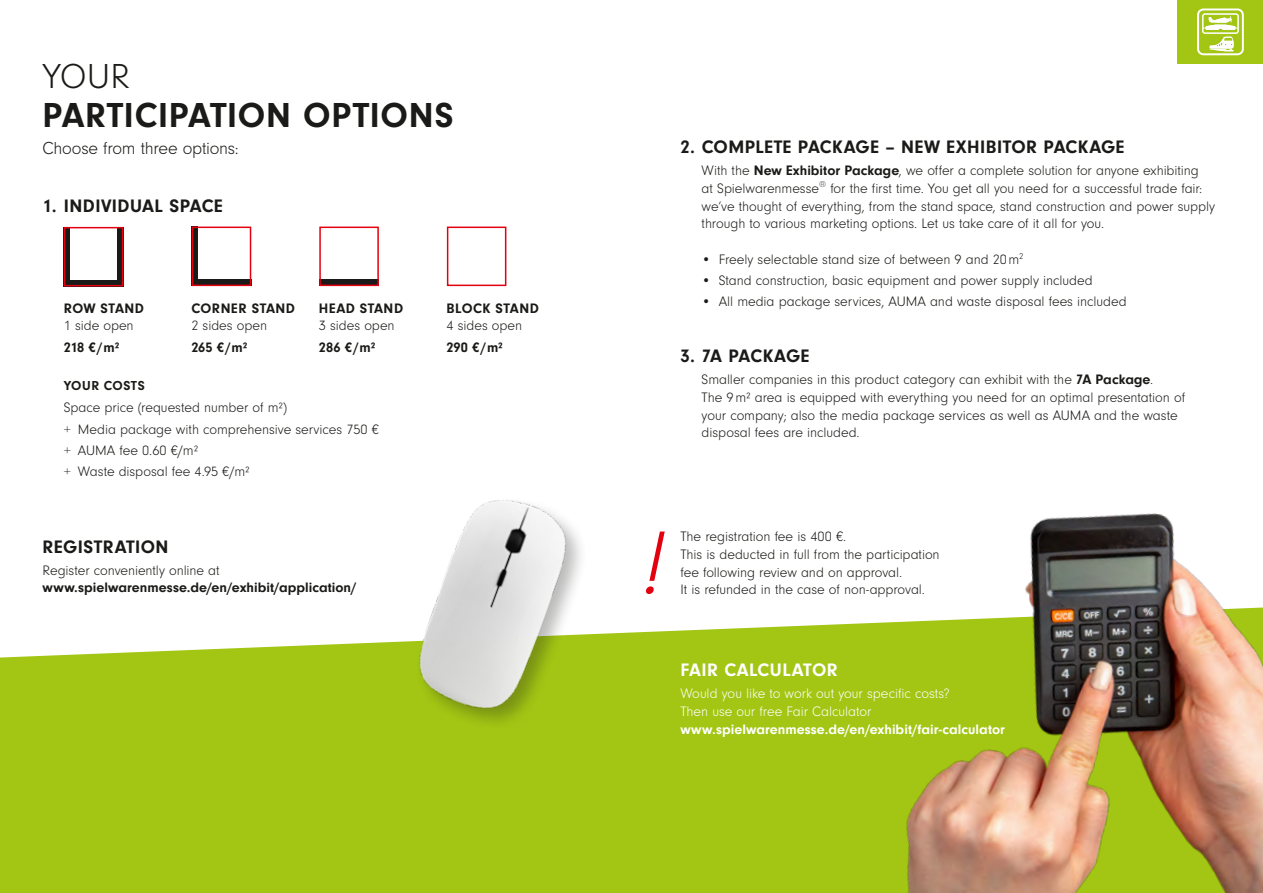
<style>
.page{position:relative;width:1263px;height:893px;background:#fff}
.page>*{position:absolute;margin:0;border:0;box-sizing:border-box;transform-origin:0 0}
.Zitat_Neuzeit_Light_Italic_9_5pt_125__Sc{font:italic 300 93px "Neuzeit Gro";color:#e3000f}
.Head_Neuzeit_Bold_24pt_110__Schwarz_Vers{font:700 36px/39.6px "Neuzeit Gro";letter-spacing:.02em;color:#1a1a18}
.Head_Neuzeit_Bold_12_5pt_110__Schwarz_Ve{font:700 18.75px "Neuzeit Gro";letter-spacing:.025em;color:#1a1a18}
.Head_Neuzeit_Bold_12_5pt_110__Schwarz_Ve-2{font:700 18.75px "Neuzeit Gro";letter-spacing:.02em;color:#fff}
.Head_Neuzeit_Bold_12_5pt_110__Schwarz_Ve-3{font:700 18.75px "Neuzeit Gro";letter-spacing:.005em;color:#1a1a18}
.Body_Neuzeit_Light_9_5pt_125__Schwarz_Op{font:300 18px "Neuzeit Gro";letter-spacing:-.015em;color:#1a1a18}
.Body_Neuzeit_Light_9_5pt_125__Schwarz_Op-2{font:300 14.25px/17.9px "Neuzeit Gro";letter-spacing:-.005em;color:#1a1a18}
.Body_Neuzeit_Light_9_5pt_125__Schwarz_Op-3{font:700 14.25px/17.9px "Neuzeit Gro";letter-spacing:.005em;color:#1a1a18}
.Body_Neuzeit_Light_9_5pt_125__Schwarz_Op-4{font:700 14.25px/17.9px "Neuzeit Gro";letter-spacing:.005em;color:#fff}
.Body_Neuzeit_Light_9_5pt_125__Schwarz_Op-5{font:300 14.25px "Neuzeit Gro";letter-spacing:-.005em;color:#fff}
.Body_Neuzeit_Light_9_5pt_125__Schwarz_Op-6{font:700 14.25px "Neuzeit Gro";letter-spacing:.035em;color:#1a1a18}
.Body_Neuzeit_Light_9_5pt_125__Schwarz_Op-7{font:700 14.25px "Neuzeit Gro";letter-spacing:.03em;color:#1a1a18}
.Body_Neuzeit_Light_9_5pt_125__Schwarz_Op-8{font:700 14.25px "Neuzeit Gro";letter-spacing:.04em;color:#1a1a18}
.Body_Neuzeit_Light_9_5pt_125__Schwarz_Op-9{font:700 14.25px "Neuzeit Gro";letter-spacing:.025em;color:#1a1a18}
.Head_Neuzeit_Bold_12_5pt_110__Schwarz_Ve-4{font:700 13.5px "Neuzeit Gro";letter-spacing:.04em;color:#1a1a18}
.s1{font-weight:300}
.s2{font-weight:700}
</style>
<div class="page">
<div style="left:0;top:622px;width:896px;height:271px;background:#a2c613"></div>
<img style="left:896px;top:513px;width:367px;height:380px">
<div style="left:1178px;top:0;width:85px;height:64px;background:#a2c613"></div>
<svg style="left:1198px;top:9px;width:45px;height:46px"></svg>
<div style="left:1197px;top:9px;width:47px;height:46px;border:2px solid #fff;border-radius:5px"></div>
<img style="left:380px;top:500px;width:232px;height:251px">
<div style="left:64px;top:227px;width:6px;height:59px;background:#1a1a18"></div>
<div style="left:117px;top:227px;width:6px;height:59px;background:#1a1a18"></div>
<div style="left:64px;top:280px;width:59px;height:6px;background:#1a1a18"></div>
<div style="left:64px;top:227px;width:59px;height:59px;border:2px solid #e3000f"></div>
<div style="left:192px;top:227px;width:6px;height:59px;background:#1a1a18"></div>
<div style="left:192px;top:280px;width:59px;height:6px;background:#1a1a18"></div>
<div style="left:192px;top:227px;width:59px;height:59px;border:2px solid #e3000f"></div>
<div style="left:319px;top:280px;width:60px;height:6px;background:#1a1a18"></div>
<div style="left:319px;top:227px;width:60px;height:59px;border:2px solid #e3000f"></div>
<div style="left:447px;top:227px;width:59px;height:59px;border:2px solid #e3000f"></div>
<p class="Head_Neuzeit_Bold_24pt_110__Schwarz_Vers" style="left:43px;top:56px;width:413px"><span class="s1">YOUR<br></span>PARTICIPATION OPTIONS</p>
<p class="Body_Neuzeit_Light_9_5pt_125__Schwarz_Op" style="left:43px;top:139px;width:198px">Choose from three options:</p>
<p class="Head_Neuzeit_Bold_12_5pt_110__Schwarz_Ve" style="left:43px;top:196px;width:182px">1. INDIVIDUAL SPACE</p>
<p class="Body_Neuzeit_Light_9_5pt_125__Schwarz_Op-9" style="left:64px;top:300px;width:82px">ROW STAND</p>
<p class="Body_Neuzeit_Light_9_5pt_125__Schwarz_Op-2" style="left:64px;top:317px;width:71px">1 side open</p>
<p class="Body_Neuzeit_Light_9_5pt_125__Schwarz_Op-3" style="left:64px;top:339px;width:57px">218 €/m²</p>
<p class="Body_Neuzeit_Light_9_5pt_125__Schwarz_Op-6" style="left:191px;top:300px;width:105px">CORNER STAND</p>
<p class="Body_Neuzeit_Light_9_5pt_125__Schwarz_Op-2" style="left:191px;top:317px;width:77px">2 sides open</p>
<p class="Body_Neuzeit_Light_9_5pt_125__Schwarz_Op-3" style="left:191px;top:339px;width:58px">265 €/m²</p>
<p class="Body_Neuzeit_Light_9_5pt_125__Schwarz_Op-8" style="left:319px;top:300px;width:86px">HEAD STAND</p>
<p class="Body_Neuzeit_Light_9_5pt_125__Schwarz_Op-2" style="left:319px;top:317px;width:77px">3 sides open</p>
<p class="Body_Neuzeit_Light_9_5pt_125__Schwarz_Op-3" style="left:319px;top:339px;width:58px">286 €/m²</p>
<p class="Head_Neuzeit_Bold_12_5pt_110__Schwarz_Ve-4" style="left:64px;top:378px;width:83px">YOUR COSTS</p>
<p class="Body_Neuzeit_Light_9_5pt_125__Schwarz_Op-2" style="left:64px;top:399px;width:225px">Space price (requested number of m²)</p>
<p class="Body_Neuzeit_Light_9_5pt_125__Schwarz_Op-2" style="left:64px;top:420px;width:317px">+ Media package with comprehensive services 750 €</p>
<p class="Body_Neuzeit_Light_9_5pt_125__Schwarz_Op-2" style="left:64px;top:441px;width:136px">+ AUMA fee 0.60 €/m²</p>
<p class="Body_Neuzeit_Light_9_5pt_125__Schwarz_Op-2" style="left:64px;top:463px;width:188px">+ Waste disposal fee 4.95 €/m²</p>
<p class="Head_Neuzeit_Bold_12_5pt_110__Schwarz_Ve" style="left:43px;top:536px;width:128px">REGISTRATION</p>
<p class="Body_Neuzeit_Light_9_5pt_125__Schwarz_Op-3" style="left:43px;top:561px;width:316px"><span class="s1">Register conveniently online at </span>www.spielwarenmesse.de/en/exhibit/application/</p>
<p class="Body_Neuzeit_Light_9_5pt_125__Schwarz_Op-7" style="left:446px;top:300px;width:94px">BLOCK STAND</p>
<p class="Body_Neuzeit_Light_9_5pt_125__Schwarz_Op-2" style="left:446px;top:317px;width:77px">4 sides open</p>
<p class="Body_Neuzeit_Light_9_5pt_125__Schwarz_Op-3" style="left:446px;top:339px;width:58px">290 €/m²</p>
<p class="Head_Neuzeit_Bold_12_5pt_110__Schwarz_Ve" style="left:680px;top:136px;width:446px">2. COMPLETE PACKAGE – NEW EXHIBITOR PACKAGE</p>
<p class="Body_Neuzeit_Light_9_5pt_125__Schwarz_Op-2" style="left:702px;top:162px;width:515px">With the <span class="s2">New Exhibitor Package</span>, we offer a complete solution for anyone exhibiting<br>at Spielwarenmesse<sup>®</sup> for the first time. You get all you need for a successful trade fair: we’ve thought of everything, from the stand space, stand construction and power supply through to various marketing options. Let us take care of it all for you.</p>
<p class="Body_Neuzeit_Light_9_5pt_125__Schwarz_Op-2" style="left:702px;top:251px;width:323px">• Freely selectable stand size of between 9 and 20m<sup>2</sup></p>
<p class="Body_Neuzeit_Light_9_5pt_125__Schwarz_Op-2" style="left:702px;top:272px;width:393px">• Stand construction, basic equipment and power supply included</p>
<p class="Body_Neuzeit_Light_9_5pt_125__Schwarz_Op-2" style="left:702px;top:293px;width:427px">• All media package services, AUMA and waste disposal fees included</p>
<p class="Head_Neuzeit_Bold_12_5pt_110__Schwarz_Ve-3" style="left:680px;top:345px;width:131px">3. 7A PACKAGE</p>
<p class="Body_Neuzeit_Light_9_5pt_125__Schwarz_Op-2" style="left:702px;top:371px;width:485px">Smaller companies in this product category can exhibit with the <span class="s2">7A Package</span>.<br>The 9m² area is equipped with everything you need for an optimal presentation of your company; also the media package services as well as AUMA and the waste disposal fees are included.</p>
<p class="Zitat_Neuzeit_Light_Italic_9_5pt_125__Sc" style="left:638px;top:514px;width:46px">!</p>
<p class="Body_Neuzeit_Light_9_5pt_125__Schwarz_Op-2" style="left:680px;top:528px;width:167px">The registration fee is 400 €.</p>
<p class="Body_Neuzeit_Light_9_5pt_125__Schwarz_Op-2" style="left:680px;top:546px;width:261px">This is deducted in full from the participation fee following review and on approval.</p>
<p class="Body_Neuzeit_Light_9_5pt_125__Schwarz_Op-2" style="left:680px;top:581px;width:246px">It is refunded in the case of non-approval.</p>
<p class="Head_Neuzeit_Bold_12_5pt_110__Schwarz_Ve-2" style="left:680px;top:659px;width:159px">FAIR CALCULATOR</p>
<p class="Body_Neuzeit_Light_9_5pt_125__Schwarz_Op-5" style="left:680px;top:686px;width:271px">Would you like to work out your specific costs?</p>
<p class="Body_Neuzeit_Light_9_5pt_125__Schwarz_Op-4" style="left:680px;top:702px;width:326px"><span class="s1">Then use our free Fair Calculator </span>www.spielwarenmesse.de/en/exhibit/fair-calculator</p>
</div>
